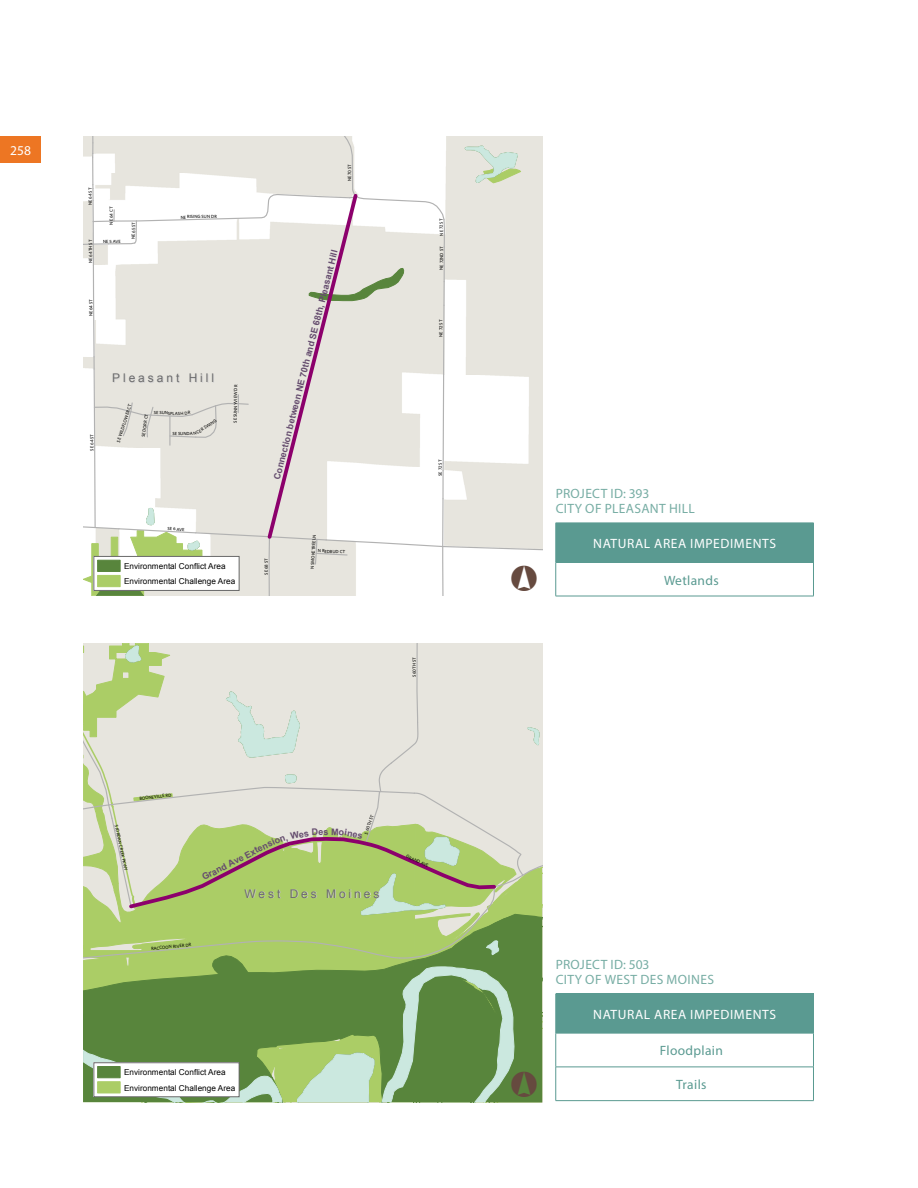
<style>
.page{position:relative;width:918px;height:1188px;background:#fff}
.page>*{position:absolute;margin:0;border:0;box-sizing:border-box;transform-origin:0 0}
.t1{font:36px "ESRI North";color:#664a3f}
.blue_graphic_title{font:13.5px "Myriad Pro";letter-spacing:.025em;color:#77ada4}
.TableHeads-White{font:13.5px "Myriad Pro";letter-spacing:.045em;color:#fff}
.TableHeadsColor{font:13.5px "Myriad Pro";letter-spacing:.025em;color:#5a9a91}
.t2{font:12px "Arial";letter-spacing:.25em;color:#6b6b6c}
.t3{font:700 9px "Arial";color:#654c6e}
.t4{font:8.25px/15.3px "Arial";letter-spacing:.005em;color:#000}
.t5{font:500 4.5px "Whitney";letter-spacing:-.015em;color:#000}
</style>
<div class="page">
<div style="left:0;top:136px;width:41px;height:27px;background:#ed7623"></div>
<div style="left:556px;top:523px;width:257px;height:39px;background:#5a9a91"></div>
<hr style="left:555px;top:523px;width:1px;height:39px;background:#5a9a91">
<hr style="left:813px;top:523px;width:1px;height:39px;background:#5a9a91">
<hr style="left:556px;top:562px;width:258px;height:1px;background:#5a9a91">
<hr style="left:555px;top:562px;width:1px;height:34px;background:#5a9a91">
<hr style="left:813px;top:562px;width:1px;height:34px;background:#5a9a91">
<hr style="left:556px;top:596px;width:258px;height:1px;background:#5a9a91">
<div style="left:556px;top:994px;width:257px;height:39px;background:#5a9a91"></div>
<hr style="left:555px;top:994px;width:1px;height:39px;background:#5a9a91">
<hr style="left:813px;top:994px;width:1px;height:39px;background:#5a9a91">
<hr style="left:556px;top:1033px;width:258px;height:1px;background:#5a9a91">
<hr style="left:555px;top:1033px;width:1px;height:34px;background:#5a9a91">
<hr style="left:813px;top:1033px;width:1px;height:34px;background:#5a9a91">
<hr style="left:556px;top:1067px;width:258px;height:1px;background:#5a9a91">
<hr style="left:555px;top:1067px;width:1px;height:33px;background:#5a9a91">
<hr style="left:813px;top:1067px;width:1px;height:33px;background:#5a9a91">
<hr style="left:556px;top:1100px;width:258px;height:1px;background:#5a9a91">
<svg style="left:83px;top:137px;width:459px;height:459px"></svg>
<svg style="left:83px;top:643px;width:459px;height:459px"></svg>
<h2 class="TableHeads-White" style="left:10px;top:142px;width:22px">258</h2>
<p class="t5" style="left:87px;top:205px;width:19px;rotate:-90deg">NE 64 ST</p>
<p class="t5" style="left:88px;top:263px;width:25px;rotate:-90deg">NE 64TH ST</p>
<p class="t5" style="left:108px;top:224px;width:20px;rotate:-89deg">NE 64 CT</p>
<p class="t5" style="left:103px;top:238px;width:19px;rotate:-1deg">NE 5 AVE</p>
<p class="t5" style="left:130px;top:239px;width:19px;rotate:-89deg">NE 65 ST</p>
<p class="t5" style="left:88px;top:316px;width:19px;rotate:-90deg">NE 64 ST</p>
<p class="t5" style="left:181px;top:214px;width:38px;rotate:-1deg">NE RISING SUN DR</p>
<p class="t5" style="left:89px;top:451px;width:18px;rotate:-90deg">SE 64 ST</p>
<p class="t2" style="left:112px;top:370px;width:104px">Pleasant Hill</p>
<p class="t5" style="left:116px;top:441px;width:41px;rotate:-73deg">SE WILDFLOWER CT</p>
<p class="t5" style="left:154px;top:409px;width:18px;rotate:3deg">SE SUNS</p>
<p class="t5" style="left:170px;top:410px;width:11px;rotate:2deg">PLAS</p>
<p class="t5" style="left:140px;top:437px;width:25px;rotate:-81deg">SE DORR CT</p>
<p class="t5" style="left:173px;top:430px;width:19px;rotate:2deg">SE SUND</p>
<p class="t5" style="left:198px;top:429px;width:22px;rotate:-33deg">ER SWING</p>
<p class="t5" style="left:232px;top:423px;width:39px;rotate:-89deg">SE SUNNYVIEW DR</p>
<p class="t5" style="left:168px;top:526px;width:19px;rotate:3deg">SE 6 AVE</p>
<p class="t4" style="left:124px;top:558px;width:113px">Environmental Conflict Area<br>Environmental Challenge Area</p>
<p class="t5" style="left:347px;top:181px;width:19px;rotate:-91deg">NE 70 ST</p>
<p class="t3" style="left:271px;top:478px;width:238px;rotate:-76deg">Connection between NE 70th and SE 68th, Pleasant Hill</p>
<p class="t5" style="left:263px;top:575px;width:18px;rotate:-90deg">SE 68 ST</p>
<p class="t5" style="left:309px;top:569px;width:36px;rotate:-87deg">N SMOKETREE LN</p>
<p class="t5" style="left:318px;top:548px;width:29px;rotate:3deg">N REDBUD CT</p>
<p class="t5" style="left:439px;top:236px;width:19px;rotate:-92deg">NE 72 ST</p>
<p class="t5" style="left:439px;top:270px;width:25px;rotate:-90deg">NE 72ND ST</p>
<p class="t5" style="left:438px;top:337px;width:19px;rotate:-90deg">NE 72 ST</p>
<p class="t5" style="left:437px;top:476px;width:18px;rotate:-90deg">SE 72 ST</p>
<p class="t5" style="left:411px;top:677px;width:22px;rotate:-90deg">S 60TH ST</p>
<p class="t5" style="left:139px;top:795px;width:33px;rotate:-6deg">BOONEVILLE RD</p>
<p class="t5" style="left:119px;top:824px;width:49px;rotate:78deg">S JORDAN CREEK PKWY</p>
<p class="t5" style="left:363px;top:833px;width:22px;rotate:-71deg">S 60TH ST</p>
<p class="t3" style="left:324px;top:826px;width:7px">s</p>
<p class="t3" style="left:200px;top:872px;width:69px;rotate:-27deg">Grand Ave Exte</p>
<p class="t5" style="left:151px;top:946px;width:42px;rotate:-6deg">RACCOON RIVER DR</p>
<p class="t2" style="left:245px;top:886px;width:137px">West Des Moines</p>
<p class="t5" style="left:408px;top:853px;width:26px;rotate:24deg">GRAND AVE</p>
<p class="t4" style="left:124px;top:1065px;width:113px">Environmental Conflict Area<br>Environmental Challenge Area</p>
<p class="t1" style="left:511px;top:557px;width:27px">°</p>
<p class="blue_graphic_title" style="left:556px;top:485px;width:95px">PROJECT ID: 393</p>
<p class="blue_graphic_title" style="left:556px;top:500px;width:141px">CITY OF PLEASANT HILL</p>
<p class="TableHeads-White" style="left:593px;top:535px;width:184px">NATURAL AREA IMPEDIMENTS</p>
<p class="TableHeadsColor" style="left:664px;top:572px;width:56px">Wetlands</p>
<p class="t1" style="left:511px;top:1063px;width:27px">°</p>
<p class="blue_graphic_title" style="left:556px;top:956px;width:95px">PROJECT ID: 503</p>
<p class="blue_graphic_title" style="left:556px;top:971px;width:160px">CITY OF WEST DES MOINES</p>
<p class="TableHeads-White" style="left:593px;top:1006px;width:184px">NATURAL AREA IMPEDIMENTS</p>
<p class="TableHeadsColor" style="left:660px;top:1043px;width:65px">Floodplain</p>
<p class="TableHeadsColor" style="left:676px;top:1076px;width:32px">Trails</p>
</div>
